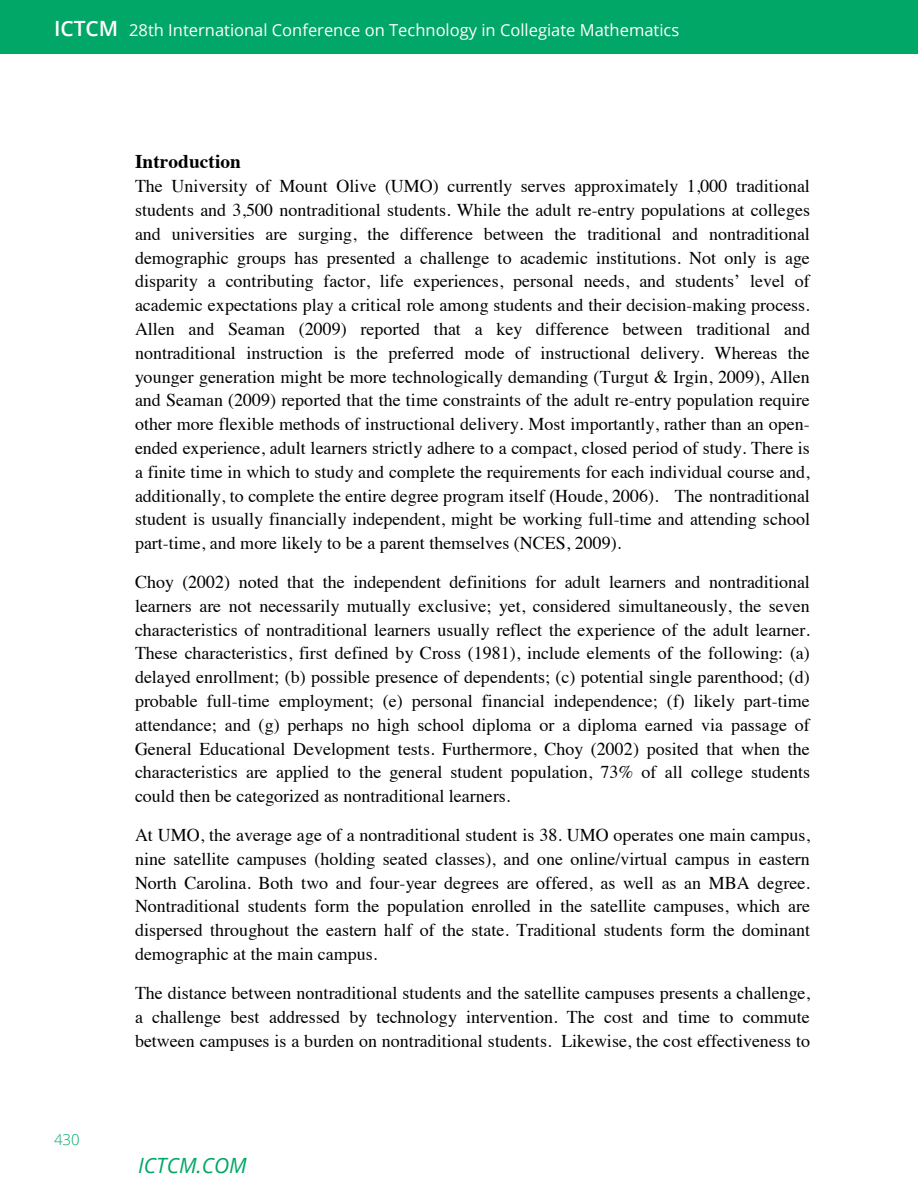
<style>
.page{position:relative;width:918px;height:1188px;background:#fff}
.page>*{position:absolute;margin:0;border:0;box-sizing:border-box;transform-origin:0 0}
.t1{font:italic 21px "Open Sans";color:#00a766}
.t2{font:700 19.5px "Times";color:#000}
.t3{font:18px/23.9px "Times";color:#000;text-align:justify}
.t4{font:16.5px "Open Sans";color:#fff}
.t5{font:300 15px "Open Sans";color:#00a766}
.s1{font-weight:600;font-size:21px}
</style>
<div class="page">
<div style="left:0;top:0;width:918px;height:54px;background:#00a766"></div>
<p class="t4" style="left:54px;top:19px;width:627px"><span class="s1">ICTCM</span> 28th International Conference on Technology in Collegiate Mathematics</p>
<p class="t5" style="left:54px;top:1130px;width:27px">430</p>
<p class="t2" style="left:135px;top:143px;width:108px">Introduction</p>
<p class="t3" style="left:135px;top:173px;width:677px">The University of Mount Olive (UMO) currently serves approximately 1,000 traditional students and 3,500 nontraditional students. While the adult re-entry populations at colleges and universities are surging, the difference between the traditional and nontraditional demographic groups has presented a challenge to academic institutions. Not only is age disparity a contributing factor, life experiences, personal needs, and students’ level of academic expectations play a critical role among students and their decision-making process.<br>Allen and Seaman (2009) reported that a key difference between traditional and nontraditional instruction is the preferred mode of instructional delivery. Whereas the younger generation might be more technologically demanding (Turgut &amp; Irgin, 2009), Allen and Seaman (2009) reported that the time constraints of the adult re-entry population require other more flexible methods of instructional delivery. Most importantly, rather than an open&shy;ended experience, adult learners strictly adhere to a compact, closed period of study. There is a finite time in which to study and complete the requirements for each individual course and, additionally, to complete the entire degree program itself (Houde, 2006). The nontraditional student is usually financially independent, might be working full-time and attending school part-time, and more likely to be a parent themselves (NCES, 2009).</p>
<p class="t3" style="left:135px;top:569px;width:677px">Choy (2002) noted that the independent definitions for adult learners and nontraditional learners are not necessarily mutually exclusive; yet, considered simultaneously, the seven characteristics of nontraditional learners usually reflect the experience of the adult learner.<br>These characteristics, first defined by Cross (1981), include elements of the following: (a) delayed enrollment; (b) possible presence of dependents; (c) potential single parenthood; (d) probable full-time employment; (e) personal financial independence; (f) likely part-time attendance; and (g) perhaps no high school diploma or a diploma earned via passage of General Educational Development tests. Furthermore, Choy (2002) posited that when the characteristics are applied to the general student population, 73% of all college students could then be categorized as nontraditional learners.</p>
<p class="t3" style="left:135px;top:821px;width:677px">At UMO, the average age of a nontraditional student is 38. UMO operates one main campus, nine satellite campuses (holding seated classes), and one online/virtual campus in eastern North Carolina. Both two and four-year degrees are offered, as well as an MBA degree.<br>Nontraditional students form the population enrolled in the satellite campuses, which are dispersed throughout the eastern half of the state. Traditional students form the dominant demographic at the main campus.</p>
<p class="t3" style="left:135px;top:979px;width:677px">The distance between nontraditional students and the satellite campuses presents a challenge, a challenge best addressed by technology intervention. The cost and time to commute between campuses is a burden on nontraditional students. Likewise, the cost effectiveness to</p>
<p class="t1" style="left:138px;top:1151px;width:110px">ICTCM.COM</p>
</div>
